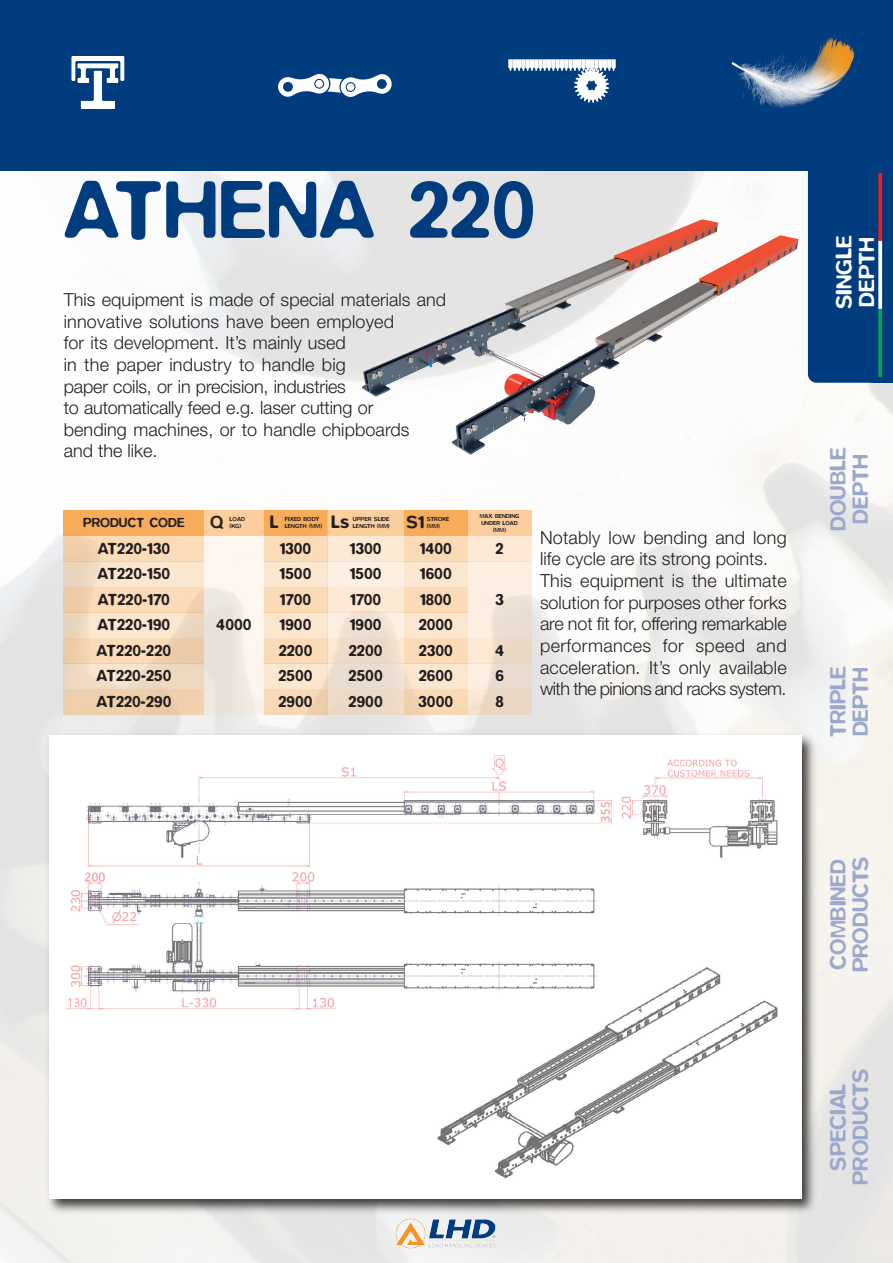
<style>
.page{position:relative;width:893px;height:1263px;background:#fff}
.page>*{position:absolute;margin:0;border:0;box-sizing:border-box;transform-origin:0 0}
.t1{font:500 84px "Blur";color:#013c7f}
.t2{font:500 22.5px "Blur";color:#9ba7cb}
.t3{font:500 22.5px "Blur";color:#fff}
.t4{font:300 18px/21.6px "Helvetica Neue";color:#231f20}
.t5{font:500 18px "Blur";color:#231f20}
.t6{font:500 16.5px "Blur";color:#231f20}
.t7{font:500 13.5px "Blur";color:#231f20}
.t8{font:500 6px/7.2px "Blur";color:#231f20}
</style>
<div class="page">
<img style="left:0;top:170px;width:893px;height:1093px">
<div style="left:0;top:0;width:893px;height:170px;background:#013c7f"></div>
<img style="left:404px;top:1244px;width:21px;height:4px">
<div style="left:872px;top:145px;width:21px;height:238px;background:#013c7f"></div>
<div style="left:808px;top:162px;width:72px;height:221px;background:#013c7f;border-radius:9px"></div>
<img style="left:71px;top:56px;width:54px;height:25px">
<svg style="left:278px;top:74px;width:114px;height:23px"></svg>
<div style="left:347px;top:83px;width:7px;height:8px;background:#fff;border-radius:50%"></div>
<div style="left:315px;top:80px;width:8px;height:8px;background:#fff;border-radius:50%"></div>
<svg style="left:508px;top:59px;width:108px;height:44px"></svg>
<img style="left:731px;top:36px;width:124px;height:72px">
<svg style="left:878px;top:173px;width:4px;height:68px"></svg>
<svg style="left:878px;top:241px;width:4px;height:68px"></svg>
<svg style="left:878px;top:309px;width:4px;height:68px"></svg>
<img style="left:42px;top:729px;width:779px;height:489px">
<img style="left:53px;top:736px;width:743px;height:461px">
<div style="left:204px;top:536px;width:60px;height:178px;background:#fcc080;opacity:.11"></div>
<div style="left:264px;top:536px;width:63px;height:25px;background:#fbdbb8"></div>
<div style="left:404px;top:536px;width:64px;height:25px;background:#fbdbb7"></div>
<div style="left:468px;top:536px;width:63px;height:25px;background:#fce8d4"></div>
<div style="left:264px;top:561px;width:63px;height:26px;background:#fbe6d0"></div>
<div style="left:404px;top:561px;width:64px;height:26px;background:#fbe6cf"></div>
<div style="left:468px;top:561px;width:63px;height:77px;background:#fcc080;opacity:.21"></div>
<div style="left:264px;top:587px;width:63px;height:25px;background:#fbdbb7"></div>
<div style="left:404px;top:587px;width:64px;height:25px;background:#fbdab7"></div>
<div style="left:264px;top:612px;width:63px;height:26px;background:#fbe6cf"></div>
<div style="left:404px;top:612px;width:64px;height:26px;background:#fbe6cf"></div>
<div style="left:264px;top:638px;width:63px;height:25px;background:#fbdbb7"></div>
<div style="left:404px;top:638px;width:64px;height:25px;background:#fbdab7"></div>
<div style="left:468px;top:638px;width:63px;height:25px;background:#fcc080;opacity:.32"></div>
<div style="left:264px;top:663px;width:63px;height:26px;background:#fbe6cf"></div>
<div style="left:404px;top:663px;width:64px;height:26px;background:#fae6ce"></div>
<div style="left:468px;top:663px;width:63px;height:26px;background:#fcc080;opacity:.21"></div>
<div style="left:264px;top:689px;width:63px;height:25px;background:#f9d9b6"></div>
<div style="left:327px;top:536px;width:77px;height:25px;background:#fce9d4"></div>
<div style="left:327px;top:561px;width:77px;height:26px;background:#fcf0e2"></div>
<div style="left:327px;top:587px;width:77px;height:25px;background:#fce9d4"></div>
<div style="left:327px;top:612px;width:77px;height:26px;background:#fcc080;opacity:.21"></div>
<div style="left:327px;top:638px;width:77px;height:25px;background:#fcc080;opacity:.32"></div>
<div style="left:327px;top:663px;width:77px;height:26px;background:#e9ddd0"></div>
<div style="left:327px;top:689px;width:77px;height:25px;background:#ecd9c4"></div>
<div style="left:404px;top:689px;width:64px;height:25px;background:#f9d9b6"></div>
<div style="left:468px;top:689px;width:63px;height:25px;background:#fcc080;opacity:.32"></div>
<div style="left:204px;top:510px;width:60px;height:26px;background:#fcce9e"></div>
<div style="left:264px;top:510px;width:63px;height:26px;background:#f8ac59"></div>
<div style="left:327px;top:510px;width:77px;height:26px;background:#fcce9e"></div>
<div style="left:64px;top:536px;width:140px;height:25px;background:#f79325;opacity:.32"></div>
<div style="left:64px;top:561px;width:140px;height:26px;background:#f79325;opacity:.21"></div>
<div style="left:64px;top:587px;width:140px;height:25px;background:#f79325;opacity:.32"></div>
<div style="left:64px;top:612px;width:140px;height:26px;background:#f79325;opacity:.21"></div>
<div style="left:64px;top:638px;width:140px;height:25px;background:#f79325;opacity:.32"></div>
<div style="left:64px;top:663px;width:140px;height:26px;background:#eed9c3"></div>
<div style="left:64px;top:689px;width:140px;height:25px;background:#eecfac"></div>
<div style="left:64px;top:510px;width:140px;height:26px;background:#f8ac59"></div>
<div style="left:404px;top:510px;width:64px;height:26px;background:#f8ac59"></div>
<div style="left:468px;top:510px;width:63px;height:26px;background:#fcce9e"></div>
<img style="left:359px;top:170px;width:442px;height:308px">
<p class="t1" style="left:64px;top:180px;width:473px">ATHENA 220</p>
<p class="t4" style="left:64px;top:291px;width:384px">This equipment is made of special materials and innovative solutions have been employed<br>for its development. It’s mainly used<br>in the paper industry to handle big<br>paper coils, or in precision, industries<br>to automatically feed e.g. laser cutting or<br>bending machines, or to handle chipboards<br>and the like.</p>
<p class="t7" style="left:83px;top:518px;width:103px">PRODUCT CODE</p>
<p class="t5" style="left:331px;top:516px;width:20px">Ls</p>
<p class="t8" style="left:427px;top:516px;width:24px">STROKE</p>
<p class="t5" style="left:270px;top:516px;width:11px">L</p>
<p class="t8" style="left:353px;top:523px;width:38px">LENGTH (MM)</p>
<p class="t5" style="left:210px;top:516px;width:15px">Q</p>
<p class="t8" style="left:230px;top:523px;width:13px">(KG)</p>
<p class="t8" style="left:285px;top:516px;width:39px">FIXED BODY<br>LENGTH (MM)</p>
<p class="t8" style="left:353px;top:516px;width:38px">UPPER SLIDE</p>
<p class="t5" style="left:407px;top:516px;width:19px">S1</p>
<p class="t8" style="left:230px;top:516px;width:17px">LOAD</p>
<p class="t8" style="left:427px;top:523px;width:14px">(MM)</p>
<p class="t8" style="left:480px;top:512px;width:41px">MAX BENDING</p>
<p class="t8" style="left:481px;top:520px;width:38px">UNDER LOAD</p>
<p class="t8" style="left:493px;top:527px;width:14px">(MM)</p>
<p class="t6" style="left:98px;top:542px;width:74px">AT220-130</p>
<p class="t6" style="left:98px;top:568px;width:74px">AT220-150</p>
<p class="t6" style="left:98px;top:593px;width:74px">AT220-170</p>
<p class="t6" style="left:98px;top:619px;width:74px">AT220-190</p>
<p class="t6" style="left:97px;top:644px;width:76px">AT220-220</p>
<p class="t6" style="left:96px;top:670px;width:76px">AT220-250</p>
<p class="t6" style="left:96px;top:695px;width:76px">AT220-290</p>
<p class="t6" style="left:216px;top:619px;width:37px">4000</p>
<p class="t6" style="left:280px;top:542px;width:33px">1300</p>
<p class="t6" style="left:420px;top:542px;width:34px">1400</p>
<p class="t6" style="left:496px;top:542px;width:10px">2</p>
<p class="t6" style="left:280px;top:568px;width:33px">1500</p>
<p class="t6" style="left:420px;top:568px;width:33px">1600</p>
<p class="t6" style="left:280px;top:593px;width:33px">1700</p>
<p class="t6" style="left:420px;top:593px;width:33px">1800</p>
<p class="t6" style="left:495px;top:593px;width:10px">3</p>
<p class="t6" style="left:280px;top:619px;width:33px">1900</p>
<p class="t6" style="left:419px;top:619px;width:36px">2000</p>
<p class="t6" style="left:279px;top:644px;width:35px">2200</p>
<p class="t6" style="left:419px;top:644px;width:35px">2300</p>
<p class="t6" style="left:495px;top:644px;width:11px">4</p>
<p class="t6" style="left:278px;top:670px;width:36px">2500</p>
<p class="t6" style="left:419px;top:670px;width:36px">2600</p>
<p class="t6" style="left:495px;top:670px;width:10px">6</p>
<p class="t6" style="left:278px;top:695px;width:36px">2900</p>
<p class="t6" style="left:350px;top:542px;width:33px">1300</p>
<p class="t6" style="left:350px;top:568px;width:33px">1500</p>
<p class="t6" style="left:350px;top:593px;width:33px">1700</p>
<p class="t6" style="left:350px;top:619px;width:33px">1900</p>
<p class="t6" style="left:349px;top:644px;width:35px">2200</p>
<p class="t6" style="left:349px;top:670px;width:36px">2500</p>
<p class="t6" style="left:349px;top:695px;width:36px">2900</p>
<p class="t6" style="left:419px;top:695px;width:36px">3000</p>
<p class="t6" style="left:495px;top:695px;width:10px">8</p>
<p class="t4" style="left:540px;top:528px;width:248px">Notably low bending and long life cycle are its strong points.</p>
<p class="t4" style="left:540px;top:572px;width:248px;text-align:justify">This equipment is the ultimate solution for purposes other forks are not fit for, offering remarkable performances for speed and acceleration. It’s only available with the pinions and racks system.</p>
<p class="t3" style="left:836px;top:309px;width:75px;rotate:-90deg">SINGLE</p>
<p class="t3" style="left:859px;top:307px;width:71px;rotate:-90deg">DEPTH</p>
<p class="t2" style="left:830px;top:531px;width:85px;rotate:-90deg">DOUBLE</p>
<p class="t2" style="left:853px;top:524px;width:71px;rotate:-90deg">DEPTH</p>
<p class="t2" style="left:830px;top:737px;width:73px;rotate:-90deg">TRIPLE</p>
<p class="t2" style="left:853px;top:736px;width:71px;rotate:-90deg">DEPTH</p>
<p class="t2" style="left:830px;top:969px;width:112px;rotate:-90deg">COMBINED</p>
<p class="t2" style="left:853px;top:972px;width:117px;rotate:-90deg">PRODUCTS</p>
<p class="t2" style="left:853px;top:1185px;width:117px;rotate:-90deg">PRODUCTS</p>
<p class="t2" style="left:830px;top:1170px;width:89px;rotate:-90deg">SPECIAL</p>
</div>
